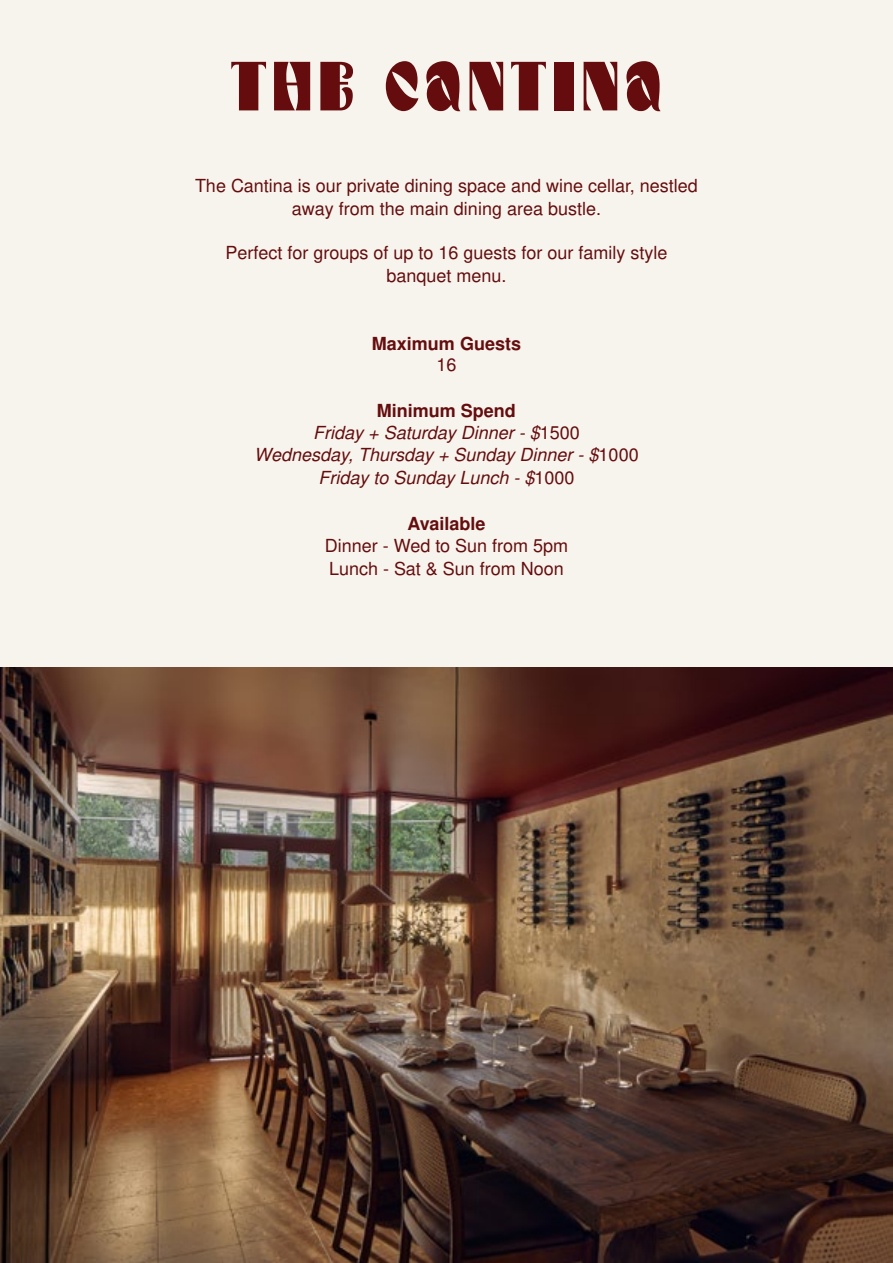
<style>
.page{position:relative;width:893px;height:1263px;background:#f7f4ed}
.page>*{position:absolute;margin:0;border:0;box-sizing:border-box;transform-origin:0 0}
.t1{font:75px "Voneto";letter-spacing:.09em;color:#650d0e}
.t2{font:18px/22.5px "Nimbus San L";color:#650d0e;text-align:center}
.t3{font:italic 18px/22.2px "Nimbus San L";color:#650d0e;text-align:center}
.t4{font:700 18px "Nimbus San L";color:#650d0e}
.s1{font-weight:700;font-style:normal}
.s2{font-style:normal}
</style>
<div class="page">
<img style="left:0;top:667px;width:893px;height:596px">
<h1 class="t1" style="left:232px;top:61px;width:431px">THE CANTINA</h1>
<p class="t2" style="left:195px;top:174px;width:504px">The Cantina is our private dining space and wine cellar, nestled away from the main dining area bustle.</p>
<p class="t2" style="left:225px;top:240px;width:444px;line-height:23.4px">Perfect for groups of up to 16 guests for our family style banquet menu.</p>
<p class="t4" style="left:372px;top:330px;width:151px">Maximum Guests</p>
<p class="t2" style="left:436px;top:353px;width:22px">16</p>
<p class="t3" style="left:254px;top:399px;width:386px"><span class="s1">Minimum Spend<br></span>Friday + Saturday Dinner - $<span class="s2">1500<br></span>Wednesday, Thursday + Sunday Dinner - $<span class="s2">1000<br></span>Friday to Sunday Lunch - $<span class="s2">1000</span></p>
<p class="t4" style="left:407px;top:510px;width:80px">Available</p>
<p class="t2" style="left:325px;top:534px;width:245px;text-align:left">Dinner - Wed to Sun from 5pm<br>Lunch - Sat &amp; Sun from Noon</p>
</div>
